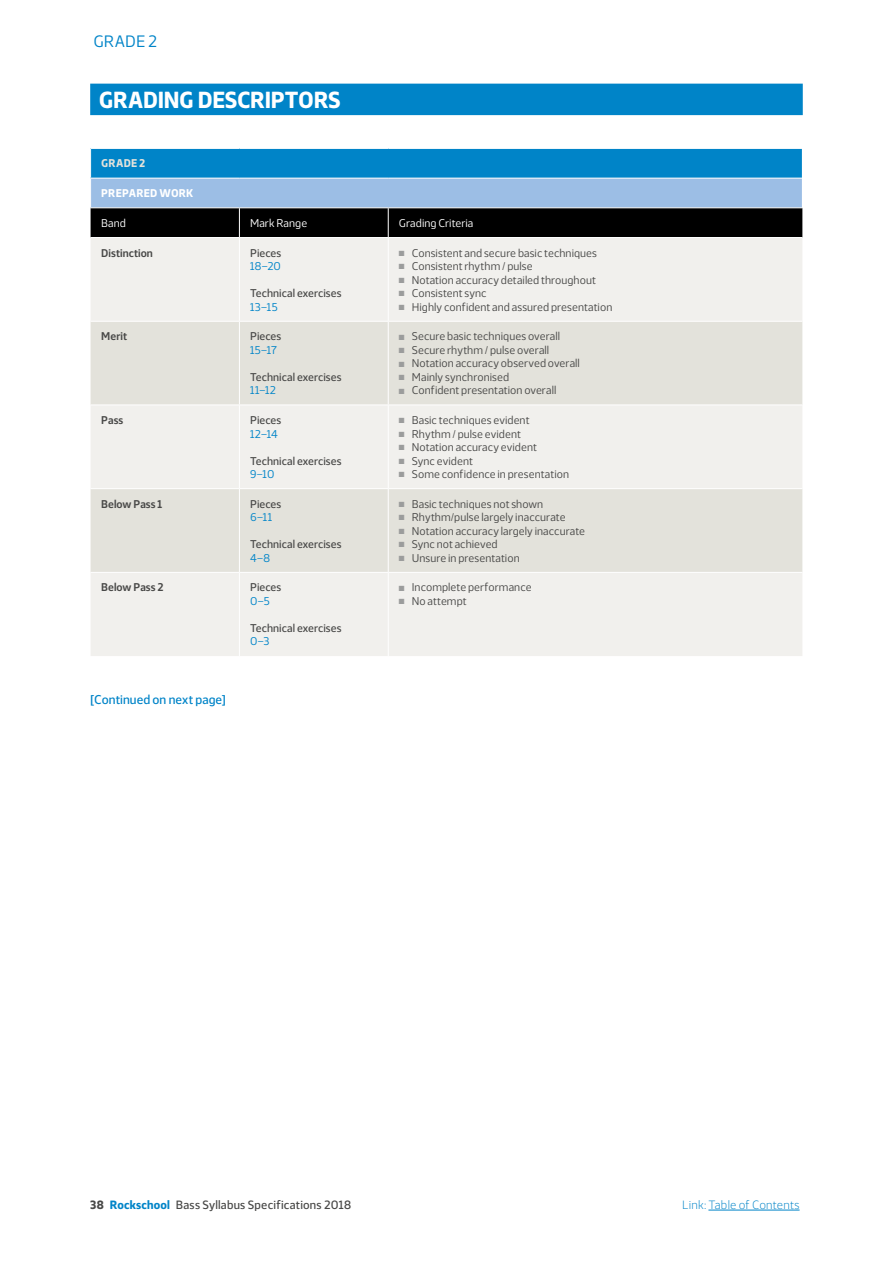
<style>
.page{position:relative;width:893px;height:1263px;background:#fff}
.page>*{position:absolute;margin:0;border:0;box-sizing:border-box;transform-origin:0 0}
.t1{font:700 23.25px "Webnar";letter-spacing:-.01em;color:#fff}
.t2{font:16.5px "Webnar";letter-spacing:.005em;color:#0084c8}
.t3{font:500 12.75px "Webnar";letter-spacing:.005em;color:#0084c8}
.t4{font:500 12px "Webnar";letter-spacing:.02em;color:#484847}
.t5{font:300 12px "Webnar";letter-spacing:.015em;color:#0084c8}
.t6{font:11.25px/13.5px "Webnar";letter-spacing:.005em;color:#484847}
.t7{font:500 11.25px "Webnar";color:#484847}
.t8{font:11.25px "Webnar";letter-spacing:.03em;color:#0084c8}
.t9{font:600 11.25px "Webnar";letter-spacing:.005em;color:#484847}
.t10{font:11.25px "Webnar";letter-spacing:.005em;color:#fff}
.t11{font:700 11.25px "Webnar";letter-spacing:.02em;color:#fff}
.t12{font:700 11.25px "Webnar";letter-spacing:.02em;color:#e3e2db}
.s1{font-weight:700}
.s2{font-weight:700;color:#0084c8}
</style>
<div class="page">
<hr style="left:708px;top:1210px;width:92px;height:1px;background:#0084c8">
<div style="left:90px;top:84px;width:713px;height:31px;background:#0084c8"></div>
<div style="left:91px;top:238px;width:711px;height:418px;background:#f1f0ed"></div>
<svg style="left:91px;top:322px;width:711px;height:250px;background:#e7e6e1"></svg>
<hr style="left:239px;top:238px;width:1px;height:83px;background:#fff">
<hr style="left:388px;top:238px;width:1px;height:83px;background:#fff">
<hr style="left:239px;top:322px;width:1px;height:83px;background:#fff">
<hr style="left:388px;top:322px;width:1px;height:83px;background:#fff">
<hr style="left:91px;top:405px;width:148px;height:1px;background:#fff">
<hr style="left:239px;top:405px;width:149px;height:1px;background:#fff">
<hr style="left:239px;top:405px;width:1px;height:83px;background:#fff">
<hr style="left:388px;top:405px;width:414px;height:1px;background:#fff">
<hr style="left:388px;top:405px;width:1px;height:83px;background:#fff">
<hr style="left:239px;top:489px;width:1px;height:83px;background:#fff">
<hr style="left:388px;top:489px;width:1px;height:83px;background:#fff">
<hr style="left:91px;top:572px;width:148px;height:1px;background:#fff">
<hr style="left:239px;top:572px;width:149px;height:1px;background:#fff">
<hr style="left:239px;top:573px;width:1px;height:83px;background:#fff">
<hr style="left:388px;top:572px;width:414px;height:1px;background:#fff">
<hr style="left:388px;top:573px;width:1px;height:83px;background:#fff">
<hr style="left:91px;top:321px;width:148px;height:1px;background:#fff">
<hr style="left:239px;top:321px;width:149px;height:1px;background:#fff">
<hr style="left:388px;top:321px;width:414px;height:1px;background:#fff">
<hr style="left:91px;top:488px;width:148px;height:1px;background:#fff">
<hr style="left:239px;top:488px;width:149px;height:1px;background:#fff">
<hr style="left:388px;top:488px;width:414px;height:1px;background:#fff">
<svg style="left:90px;top:149px;width:713px;height:88px;background:#396f91"></svg>
<svg style="left:399px;top:251px;width:5px;height:5px"></svg>
<svg style="left:399px;top:264px;width:5px;height:5px"></svg>
<svg style="left:399px;top:278px;width:5px;height:5px"></svg>
<svg style="left:399px;top:291px;width:5px;height:5px"></svg>
<svg style="left:399px;top:305px;width:5px;height:5px"></svg>
<svg style="left:399px;top:334px;width:5px;height:6px"></svg>
<svg style="left:399px;top:348px;width:5px;height:5px"></svg>
<svg style="left:399px;top:361px;width:5px;height:6px"></svg>
<svg style="left:399px;top:375px;width:5px;height:5px"></svg>
<svg style="left:399px;top:388px;width:5px;height:6px"></svg>
<svg style="left:399px;top:418px;width:5px;height:5px"></svg>
<svg style="left:399px;top:431px;width:5px;height:6px"></svg>
<svg style="left:399px;top:445px;width:5px;height:5px"></svg>
<svg style="left:399px;top:458px;width:5px;height:6px"></svg>
<svg style="left:399px;top:472px;width:5px;height:5px"></svg>
<svg style="left:399px;top:502px;width:5px;height:5px"></svg>
<svg style="left:399px;top:515px;width:5px;height:5px"></svg>
<svg style="left:399px;top:529px;width:5px;height:5px"></svg>
<svg style="left:399px;top:542px;width:5px;height:5px"></svg>
<svg style="left:399px;top:556px;width:5px;height:5px"></svg>
<svg style="left:399px;top:585px;width:5px;height:6px"></svg>
<svg style="left:399px;top:599px;width:5px;height:5px"></svg>
<h2 class="t2" style="left:93px;top:35px;width:65px">GRADE 2</h2>
<h1 class="t1" style="left:99px;top:90px;width:244px">GRADING DESCRIPTORS</h1>
<p class="t12" style="left:101px;top:159px;width:46px">GRADE 2</p>
<p class="t11" style="left:101px;top:189px;width:94px">PREPARED WORK</p>
<p class="t10" style="left:101px;top:218px;width:26px">Band</p>
<p class="t10" style="left:250px;top:218px;width:59px">Mark Range</p>
<p class="t10" style="left:399px;top:218px;width:76px">Grading Criteria</p>
<p class="t9" style="left:101px;top:248px;width:53px">Distinction</p>
<p class="t7" style="left:250px;top:248px;width:33px">Pieces</p>
<p class="t8" style="left:250px;top:262px;width:32px">18–20</p>
<p class="t7" style="left:250px;top:289px;width:93px">Technical exercises</p>
<p class="t8" style="left:250px;top:302px;width:29px">13–15</p>
<p class="t6" style="left:412px;top:247px;width:202px">Consistent and secure basic techniques Consistent rhythm / pulse<br>Notation accuracy detailed throughout Consistent sync<br>Highly confident and assured presentation</p>
<p class="t9" style="left:101px;top:332px;width:27px">Merit</p>
<p class="t7" style="left:250px;top:332px;width:33px">Pieces</p>
<p class="t8" style="left:250px;top:345px;width:29px">15–17</p>
<p class="t7" style="left:250px;top:372px;width:93px">Technical exercises</p>
<p class="t8" style="left:250px;top:386px;width:28px">11–12</p>
<p class="t9" style="left:101px;top:416px;width:24px">Pass</p>
<p class="t7" style="left:250px;top:416px;width:33px">Pieces</p>
<p class="t8" style="left:250px;top:429px;width:29px">12–14</p>
<p class="t7" style="left:250px;top:456px;width:93px">Technical exercises</p>
<p class="t8" style="left:250px;top:470px;width:26px">9–10</p>
<p class="t9" style="left:101px;top:499px;width:63px">Below Pass 1</p>
<p class="t7" style="left:250px;top:499px;width:33px">Pieces</p>
<p class="t8" style="left:250px;top:513px;width:24px">6–11</p>
<p class="t7" style="left:250px;top:540px;width:93px">Technical exercises</p>
<p class="t8" style="left:250px;top:553px;width:22px">4–8</p>
<p class="t9" style="left:101px;top:583px;width:64px">Below Pass 2</p>
<p class="t7" style="left:250px;top:583px;width:33px">Pieces</p>
<p class="t8" style="left:250px;top:596px;width:21px">0–5</p>
<p class="t7" style="left:250px;top:623px;width:93px">Technical exercises</p>
<p class="t8" style="left:250px;top:637px;width:21px">0–3</p>
<p class="t3" style="left:90px;top:694px;width:137px">[Continued on next page]</p>
<p class="t6" style="left:412px;top:330px;width:170px">Secure basic techniques overall<br>Secure rhythm / pulse overall<br>Notation accuracy observed overall<br>Mainly synchronised<br>Confident presentation overall</p>
<p class="t6" style="left:412px;top:414px;width:159px">Basic techniques evident<br>Rhythm / pulse evident<br>Notation accuracy evident<br>Sync evident<br>Some confidence in presentation</p>
<p class="t6" style="left:412px;top:498px;width:175px">Basic techniques not shown<br>Rhythm/pulse largely inaccurate<br>Notation accuracy largely inaccurate<br>Sync not achieved<br>Unsure in presentation</p>
<p class="t6" style="left:412px;top:581px;width:121px">Incomplete performance<br>No attempt</p>
<p class="t4" style="left:90px;top:1200px;width:263px"><span class="s1">38</span> <span class="s2">Rockschool</span> Bass Syllabus Specifications 2018</p>
<p class="t5" style="left:682px;top:1200px;width:119px">Link: Table of Contents</p>
</div>
